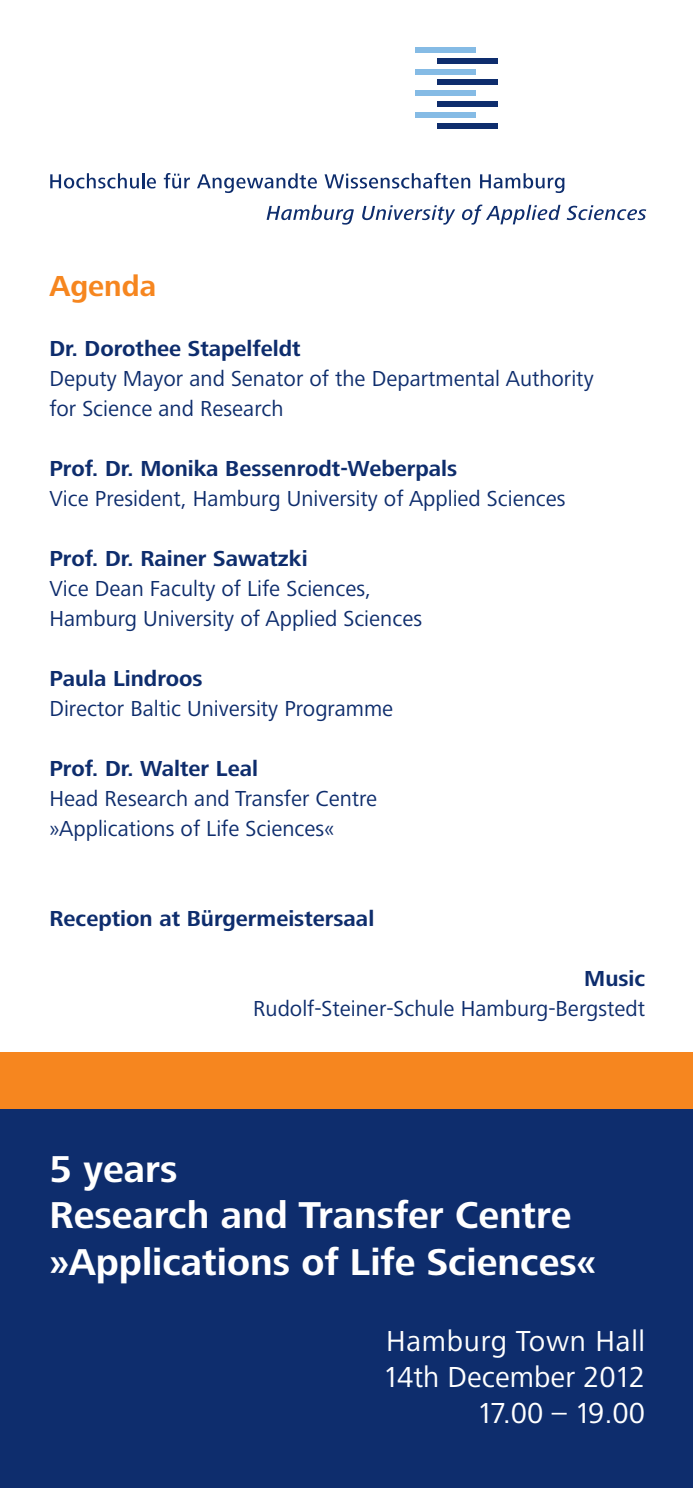
<style>
.page{position:relative;width:693px;height:1488px;background:#fff}
.page>*{position:absolute;margin:0;border:0;box-sizing:border-box;transform-origin:0 0}
.t1{font:700 38.75px/46.5px "HAW Frutiger Next";color:#fff}
.t2{font:30px/36px "HAW Frutiger Next";color:#fff;text-align:right}
.t3{font:700 30px "HAW Frutiger Next";color:#f6861f}
.t4{font:22.5px/30px "HAW Frutiger Next";color:#0e2d6d}
.t5{font:700 22.5px "HAW Frutiger Next";color:#0e2d6d}
</style>
<div class="page">
<div style="left:0;top:1081px;width:692px;height:407px;background:#0e2d6d"></div>
<svg style="left:266px;top:205px;width:88px;height:20px"></svg>
<svg style="left:362px;top:205px;width:93px;height:20px"></svg>
<svg style="left:462px;top:205px;width:98px;height:20px"></svg>
<svg style="left:566px;top:205px;width:80px;height:15px"></svg>
<svg style="left:50px;top:173px;width:106px;height:15px"></svg>
<svg style="left:164px;top:173px;width:26px;height:15px"></svg>
<svg style="left:197px;top:173px;width:120px;height:20px"></svg>
<svg style="left:324px;top:173px;width:146px;height:15px"></svg>
<svg style="left:480px;top:173px;width:84px;height:20px"></svg>
<div style="left:415px;top:112px;width:61px;height:5px;background:#85bbe5"></div>
<div style="left:415px;top:91px;width:61px;height:5px;background:#85bbe5"></div>
<div style="left:415px;top:69px;width:61px;height:5px;background:#85bbe5"></div>
<div style="left:415px;top:48px;width:61px;height:5px;background:#85bbe5"></div>
<div style="left:437px;top:123px;width:60px;height:5px;background:#0e2d6d"></div>
<div style="left:437px;top:101px;width:60px;height:6px;background:#0e2d6d"></div>
<div style="left:437px;top:80px;width:60px;height:5px;background:#0e2d6d"></div>
<div style="left:437px;top:58px;width:60px;height:6px;background:#0e2d6d"></div>
<div style="left:0;top:1052px;width:692px;height:57px;background:#f6861f"></div>
<h2 class="t3" style="left:49px;top:275px;width:108px">Agenda</h2>
<p class="t5" style="left:49px;top:340px;width:253px">Dr. Dorothee Stapelfeldt</p>
<p class="t4" style="left:49px;top:366px;width:545px">Deputy Mayor and Senator of the Departmental Authority for Science and Research</p>
<p class="t5" style="left:49px;top:460px;width:409px">Prof. Dr. Monika Bessenrodt-Weberpals</p>
<p class="t4" style="left:49px;top:486px;width:517px">Vice President, Hamburg University of Applied Sciences</p>
<p class="t5" style="left:49px;top:550px;width:260px">Prof. Dr. Rainer Sawatzki</p>
<p class="t4" style="left:49px;top:576px;width:374px">Vice Dean Faculty of Life Sciences,<br>Hamburg University of Applied Sciences</p>
<p class="t5" style="left:49px;top:670px;width:154px">Paula Lindroos</p>
<p class="t4" style="left:49px;top:696px;width:345px">Director Baltic University Programme</p>
<p class="t5" style="left:49px;top:760px;width:210px">Prof. Dr. Walter Leal</p>
<p class="t4" style="left:49px;top:786px;width:329px">Head Research and Transfer Centre »Applications of Life Sciences«</p>
<p class="t5" style="left:49px;top:910px;width:326px">Reception at Bürgermeistersaal</p>
<p class="t5" style="left:584px;top:970px;width:62px">Music</p>
<p class="t4" style="left:253px;top:996px;width:393px">Rudolf-Steiner-Schule Hamburg-Bergstedt</p>
<h1 class="t1" style="left:49px;top:1149px;width:548px">5 years<br>Research and Transfer Centre »Applications of Life Sciences«</h1>
<h2 class="t2" style="left:383px;top:1325px;width:263px">Hamburg Town Hall<br>14th December 2012<br>17.00 – 19.00</h2>
</div>
